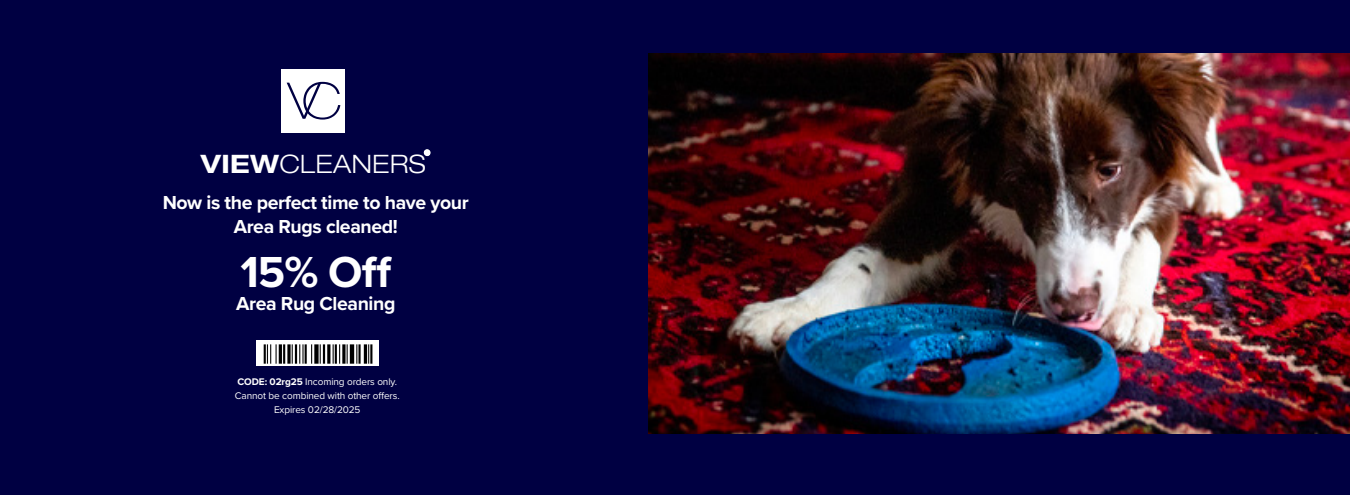
<style>
.page{position:relative;width:1350px;height:495px;background:#000042}
.page>*{position:absolute;margin:0;border:0;box-sizing:border-box;transform-origin:0 0}
.t1{font:100 expanded 50.55px "Helvetica 33";color:#000042}
.t2{font:700 45px "Proxima Nova";color:#fff}
.t3{font:300 expanded 25.35px "Helvetica 43";letter-spacing:.01em;color:#fff}
.t4{font:700 19.5px/23.4px "Proxima Nova";letter-spacing:-.02em;color:#fff;text-align:center}
.t5{font:10.05px/14px "Proxima Nova";letter-spacing:-.01em;color:#fff;text-align:center}
.t6{font:700 expanded 7.65px "Helvetica 73";color:#fff}
.s1{font-family:"Helvetica 73";font-weight:700}
.s2{font-weight:700}
</style>
<div class="page">
<div style="left:282px;top:69px;width:63px;height:63px;background:#fff"></div>
<svg style="left:424px;top:150px;width:6px;height:6px"></svg>
<img style="left:257px;top:341px;width:121px;height:24px">
<img style="left:648px;top:54px;width:702px;height:380px">
<p class="t1" style="left:287px;top:71px;width:57px">VC</p>
<p class="t3" style="left:201px;top:149px;width:226px"><span class="s1">VIEW</span>CLEANERS</p>
<p class="t6" style="left:424px;top:148px;width:8px">®</p>
<p class="t4" style="left:163px;top:191px;width:308px">Now is the perfect time to have your<br>Area Rugs cleaned!</p>
<p class="t2" style="left:240px;top:238px;width:153px">15% Off</p>
<p class="t4" style="left:236px;top:291px;width:161px">Area Rug Cleaning</p>
<p class="t5" style="left:238px;top:374px;width:161px"><span class="s2">CODE: 02rg25</span> Incoming orders only.</p>
<p class="t5" style="left:235px;top:388px;width:166px">Cannot be combined with other offers.<br>Expires 02/28/2025</p>
</div>
